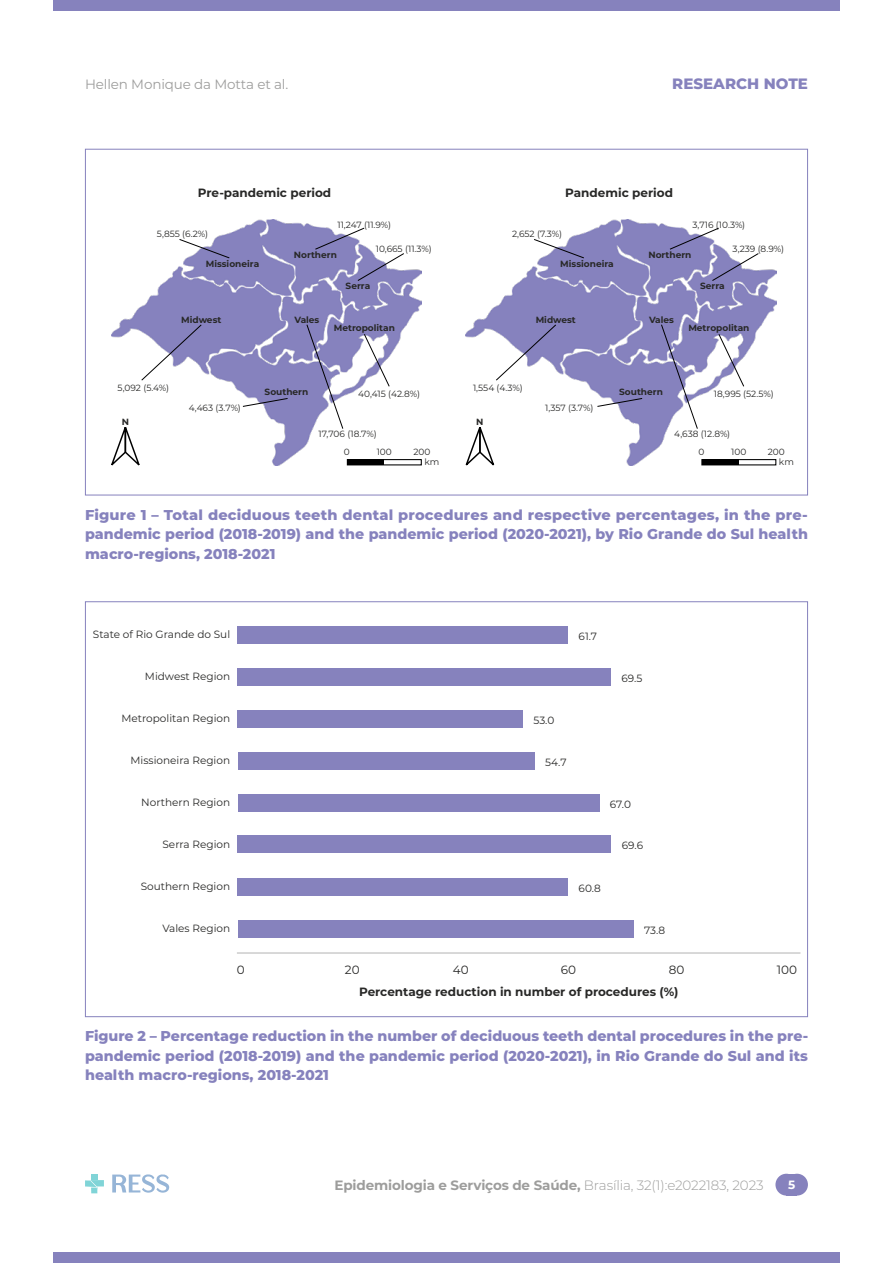
<style>
.page{position:relative;width:893px;height:1263px;background:#fff}
.page>*{position:absolute;margin:0;border:0;box-sizing:border-box;transform-origin:0 0}
.t1{font:800 15px "Montserrat";color:#8682bd}
.t2{font:800 14.25px/19.5px "Montserrat";color:#8682bd;text-align:justify}
.t3{font:700 13.5px "Montserrat";letter-spacing:-.01em;color:#9d9d9c}
.t4{font:13.5px "Montserrat";letter-spacing:-.01em;color:#9d9d9c}
.t5{font:700 12px "Montserrat";color:#282827}
.t6{font:12px "Montserrat";color:#282827}
.t7{font:700 12px "Montserrat";color:#fff}
.t8{font:10.5px "Montserrat";color:#282827}
.t9{font:9px/9px "Montserrat";color:#282827}
.t10{font:700 9px "Montserrat";color:#282827}
.s1{font-weight:300}
</style>
<div class="page">
<div style="left:53px;top:0;width:787px;height:11px;background:#8682bd"></div>
<div style="left:53px;top:1252px;width:787px;height:11px;background:#8682bd"></div>
<div style="left:775px;top:1174px;width:22px;height:21px;background:#8682bd;border-radius:50%"></div>
<div style="left:786px;top:1174px;width:22px;height:21px;background:#8682bd;border-radius:50%"></div>
<div style="left:786px;top:1174px;width:11px;height:21px;background:#8682bd"></div>
<svg style="left:85px;top:1174px;width:19px;height:19px"></svg>
<svg style="left:112px;top:1174px;width:57px;height:19px"></svg>
<img style="left:466px;top:219px;width:310px;height:246px">
<div style="left:701px;top:459px;width:75px;height:6px;border:1px solid #000"></div>
<div style="left:702px;top:459px;width:36px;height:6px;background:#000"></div>
<svg style="left:597px;top:398px;width:46px;height:9px"></svg>
<svg style="left:496px;top:324px;width:60px;height:57px"></svg>
<svg style="left:534px;top:239px;width:50px;height:19px"></svg>
<svg style="left:661px;top:324px;width:37px;height:105px"></svg>
<svg style="left:718px;top:334px;width:26px;height:53px"></svg>
<svg style="left:669px;top:228px;width:90px;height:53px"></svg>
<svg style="left:465px;top:419px;width:31px;height:47px"></svg>
<img style="left:111px;top:219px;width:310px;height:246px">
<div style="left:347px;top:459px;width:75px;height:6px;border:1px solid #000"></div>
<div style="left:347px;top:459px;width:37px;height:6px;background:#000"></div>
<svg style="left:242px;top:398px;width:46px;height:9px"></svg>
<svg style="left:141px;top:324px;width:61px;height:57px"></svg>
<svg style="left:179px;top:239px;width:51px;height:19px"></svg>
<svg style="left:306px;top:324px;width:37px;height:105px"></svg>
<svg style="left:364px;top:334px;width:26px;height:53px"></svg>
<svg style="left:315px;top:228px;width:89px;height:53px"></svg>
<svg style="left:111px;top:419px;width:30px;height:47px"></svg>
<hr style="left:237px;top:953px;width:563px;height:1px;background:#b3b2b2">
<div style="left:238px;top:626px;width:330px;height:17px;background:#8682bd"></div>
<div style="left:238px;top:668px;width:373px;height:17px;background:#8682bd"></div>
<div style="left:238px;top:710px;width:285px;height:17px;background:#8682bd"></div>
<div style="left:238px;top:752px;width:296px;height:17px;background:#8682bd"></div>
<div style="left:238px;top:794px;width:361px;height:17px;background:#8682bd"></div>
<div style="left:238px;top:879px;width:330px;height:17px;background:#8682bd"></div>
<div style="left:238px;top:921px;width:395px;height:17px;background:#8682bd"></div>
<div style="left:238px;top:836px;width:373px;height:17px;background:#8682bd"></div>
<p class="t4" style="left:85px;top:75px;width:205px">Hellen Monique da Motta et al.</p>
<p class="t1" style="left:672px;top:73px;width:137px">RESEARCH NOTE</p>
<p class="t5" style="left:198px;top:184px;width:135px">Pre-pandemic period</p>
<p class="t5" style="left:565px;top:184px;width:109px">Pandemic period</p>
<p class="t9" style="left:157px;top:229px;width:53px">5,855 (6.2%)</p>
<p class="t9" style="left:337px;top:220px;width:55px">11,247 (11.9%)</p>
<p class="t9" style="left:512px;top:229px;width:52px">2,652 (7.3%)</p>
<p class="t9" style="left:692px;top:220px;width:54px">3,716 (10.3%)</p>
<p class="t10" style="left:206px;top:257px;width:55px">Missioneira</p>
<p class="t10" style="left:294px;top:248px;width:45px">Northern</p>
<p class="t9" style="left:376px;top:244px;width:58px">10,665 (11.3%)</p>
<p class="t10" style="left:560px;top:257px;width:55px">Missioneira</p>
<p class="t10" style="left:648px;top:248px;width:45px">Northern</p>
<p class="t9" style="left:733px;top:244px;width:53px">3,239 (8.9%)</p>
<p class="t10" style="left:346px;top:280px;width:26px">Serra</p>
<p class="t10" style="left:700px;top:280px;width:26px">Serra</p>
<p class="t10" style="left:181px;top:313px;width:42px">Midwest</p>
<p class="t10" style="left:294px;top:313px;width:26px">Vales</p>
<p class="t10" style="left:334px;top:322px;width:63px">Metropolitan</p>
<p class="t10" style="left:536px;top:313px;width:42px">Midwest</p>
<p class="t10" style="left:649px;top:313px;width:26px">Vales</p>
<p class="t10" style="left:688px;top:322px;width:63px">Metropolitan</p>
<p class="t9" style="left:118px;top:383px;width:53px">5,092 (5.4%)</p>
<p class="t10" style="left:122px;top:415px;width:9px">N</p>
<p class="t9" style="left:189px;top:403px;width:54px">4,463 (3.7%)</p>
<p class="t10" style="left:265px;top:385px;width:45px">Southern</p>
<p class="t9" style="left:358px;top:389px;width:63px">40,415 (42.8%)</p>
<p class="t9" style="left:319px;top:429px;width:60px">17,706 (18.7%)</p>
<p class="t9" style="left:473px;top:383px;width:51px">1,554 (4.3%)</p>
<p class="t10" style="left:476px;top:415px;width:9px">N</p>
<p class="t9" style="left:545px;top:403px;width:50px">1,357 (3.7%)</p>
<p class="t10" style="left:619px;top:385px;width:45px">Southern</p>
<p class="t9" style="left:714px;top:389px;width:61px">18,995 (52.5%)</p>
<p class="t9" style="left:674px;top:429px;width:57px">4,638 (12.8%)</p>
<p class="t9" style="left:344px;top:447px;width:7px">0</p>
<p class="t9" style="left:377px;top:447px;width:17px">100</p>
<p class="t9" style="left:424px;top:447px;width:16px;text-indent:-11px">200 km</p>
<p class="t9" style="left:698px;top:447px;width:7px">0</p>
<p class="t9" style="left:731px;top:447px;width:17px">100</p>
<p class="t9" style="left:779px;top:447px;width:16px;text-indent:-11px">200 km</p>
<p class="t2" style="left:85px;top:504px;width:724px">Figure 1 – Total deciduous teeth dental procedures and respective percentages, in the pre&shy;pandemic period (2018-2019) and the pandemic period (2020-2021), by Rio Grande do Sul health macro-regions, 2018-2021</p>
<p class="t8" style="left:93px;top:627px;width:139px">State of Rio Grande do Sul</p>
<p class="t8" style="left:145px;top:669px;width:87px">Midwest Region</p>
<p class="t8" style="left:122px;top:711px;width:110px">Metropolitan Region</p>
<p class="t8" style="left:131px;top:753px;width:101px">Missioneira Region</p>
<p class="t8" style="left:141px;top:795px;width:90px">Northern Region</p>
<p class="t8" style="left:163px;top:837px;width:69px">Serra Region</p>
<p class="t8" style="left:141px;top:879px;width:91px">Southern Region</p>
<p class="t8" style="left:163px;top:921px;width:69px">Vales Region</p>
<p class="t8" style="left:579px;top:629px;width:20px">61.7</p>
<p class="t8" style="left:533px;top:713px;width:22px">53.0</p>
<p class="t8" style="left:545px;top:755px;width:23px">54.7</p>
<p class="t8" style="left:622px;top:671px;width:22px">69.5</p>
<p class="t8" style="left:610px;top:797px;width:22px">67.0</p>
<p class="t8" style="left:622px;top:838px;width:23px">69.6</p>
<p class="t8" style="left:579px;top:881px;width:24px">60.8</p>
<p class="t8" style="left:644px;top:923px;width:23px">73.8</p>
<p class="t6" style="left:237px;top:961px;width:9px">0</p>
<p class="t6" style="left:345px;top:961px;width:16px">20</p>
<p class="t6" style="left:453px;top:961px;width:17px">40</p>
<p class="t6" style="left:561px;top:961px;width:17px">60</p>
<p class="t6" style="left:669px;top:961px;width:17px">80</p>
<p class="t6" style="left:777px;top:961px;width:22px">100</p>
<p class="t5" style="left:359px;top:983px;width:321px">Percentage reduction in number of procedures (%)</p>
<p class="t2" style="left:85px;top:1026px;width:725px">Figure 2 – Percentage reduction in the number of deciduous teeth dental procedures in the pre&shy;pandemic period (2018-2019) and the pandemic period (2020-2021), in Rio Grande do Sul and its health macro-regions, 2018-2021</p>
<p class="t3" style="left:334px;top:1175px;width:431px">Epidemiologia e Serviços de Saúde, <span class="s1">Brasília, 32(1):e2022183, 2023</span></p>
<p class="t7" style="left:788px;top:1176px;width:9px">5</p>
</div>
